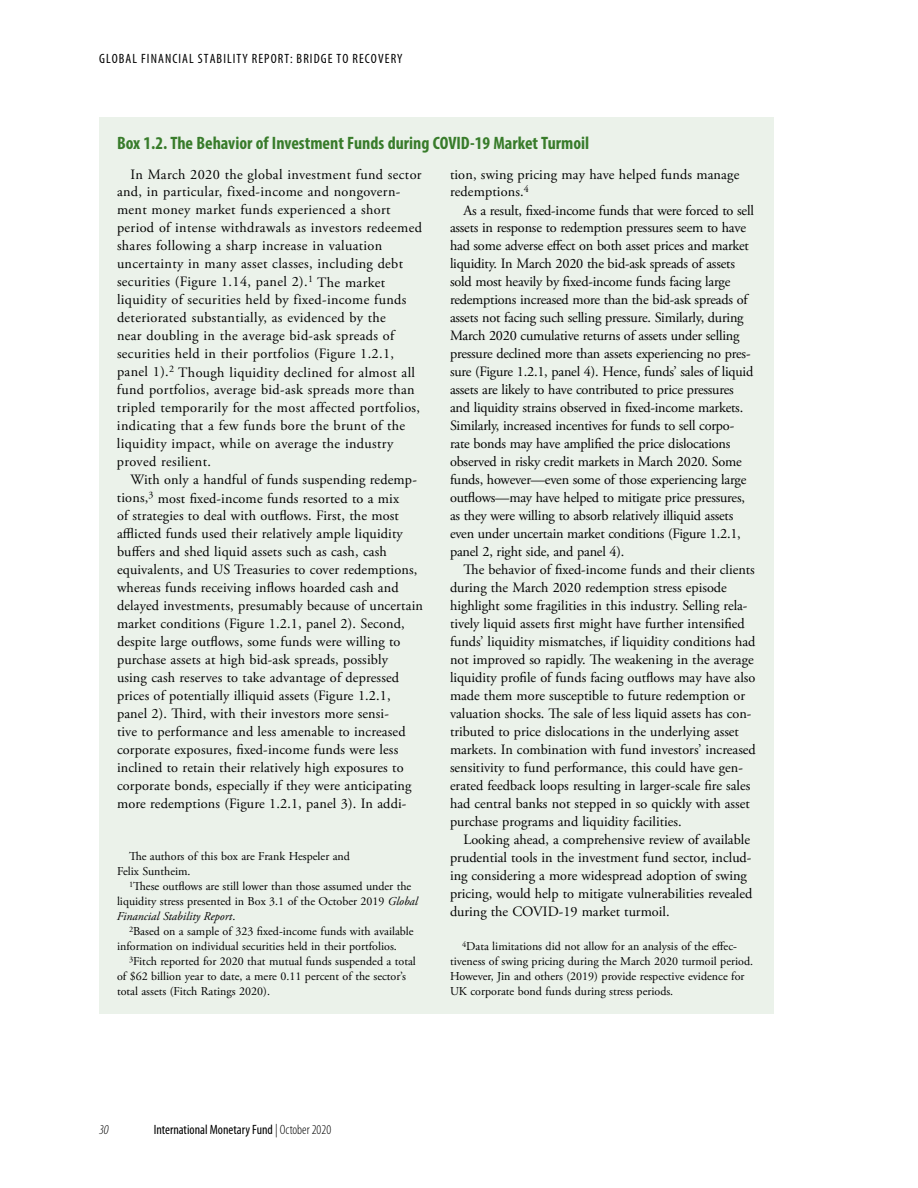
<style>
.page{position:relative;width:918px;height:1188px;background:#fff}
.page>*{position:absolute;margin:0;border:0;box-sizing:border-box;transform-origin:0 0}
.t1{font:700 condensed 18px "Myriad Pro";color:#387c2b}
.t2{font:14.25px/18px "Adobe Garamond Pro";color:#000}
.t3{font:14.25px/18px "Adobe Garamond Pro";letter-spacing:.025em;color:#000}
.t4{font:condensed 13.5px "Myriad Pro";letter-spacing:.08em;color:#000}
.t5{font:condensed 13.5px "Myriad Pro";color:#000}
.t6{font:italic 300 condensed 13.5px "Myriad Pro";color:#000}
.t7{font:12px/15px "Adobe Garamond Pro";color:#000}
.s1{font-style:italic}
.s2{font-weight:300}
</style>
<div class="page">
<div style="left:99px;top:117px;width:675px;height:896px;background:#ebf2ea"></div>
<p class="t4" style="left:99px;top:51px;width:293px">GLOBAL FINANCIAL STABILITY REPORT: Bri dge to Recovery</p>
<p class="t1" style="left:117px;top:131px;width:474px">Box 1.2. The Behavior of Investment Funds during COVID-19 Market Turmoil</p>
<p class="t3" style="left:117px;top:165px;width:306px;text-indent:14px">In March 2020 the global investment fund sector and, in particular, fixed-income and nongovern&shy;ment money market funds experienced a short period of intense withdrawals as investors redeemed shares following a sharp increase in valuation uncertainty in many asset classes, including debt securities (Figure 1.14, panel 2).<sup>1</sup> The market liquidity of securities held by fixed-income funds deteriorated substantially, as evidenced by the<br>near doubling in the average bid-ask spreads of securities held in their portfolios (Figure 1.2.1, panel 1).<sup>2</sup> Though liquidity declined for almost all fund portfolios, average bid-ask spreads more than tripled temporarily for the most affected portfolios, indicating that a few funds bore the brunt of the liquidity impact, while on average the industry proved resilient.</p>
<p class="t2" style="left:117px;top:471px;width:307px;text-indent:13px">With only a handful of funds suspending redemp&shy;tions,<sup>3</sup> most fixed-income funds resorted to a mix<br>of strategies to deal with outflows. First, the most afflicted funds used their relatively ample liquidity buffers and shed liquid assets such as cash, cash equivalents, and US Treasuries to cover redemptions, whereas funds receiving inflows hoarded cash and delayed investments, presumably because of uncertain market conditions (Figure 1.2.1, panel 2). Second, despite large outflows, some funds were willing to purchase assets at high bid-ask spreads, possibly<br>using cash reserves to take advantage of depressed prices of potentially illiquid assets (Figure 1.2.1, panel 2). Third, with their investors more sensi-<br>tive to performance and less amenable to increased corporate exposures, fixed-income funds were less inclined to retain their relatively high exposures to corporate bonds, especially if they were anticipating more redemptions (Figure 1.2.1, panel 3). In addi-</p>
<p class="t7" style="left:117px;top:849px;width:235px;text-indent:12px">The authors of this box are Frank Hespeler and<br>Felix Suntheim.</p>
<p class="t7" style="left:117px;top:879px;width:302px;text-indent:12px"><sup>1</sup>These outflows are still lower than those assumed under the liquidity stress presented in Box 3.1 of the October 2019 <span class="s1">Global<br>Financial Stability Report</span>.</p>
<p class="t7" style="left:117px;top:924px;width:298px;text-indent:12px"><sup>2</sup>Based on a sample of 323 fixed-income funds with available information on individual securities held in their portfolios.</p>
<p class="t7" style="left:117px;top:954px;width:300px;text-indent:12px"><sup>3</sup>Fitch reported for 2020 that mutual funds suspended a total of $62 billion year to date, a mere 0.11 percent of the sector’s total assets (Fitch Ratings 2020).</p>
<p class="t2" style="left:450px;top:165px;width:291px">tion, swing pricing may have helped funds manage redemptions.<sup>4</sup></p>
<p class="t2" style="left:450px;top:201px;width:305px;text-indent:13px">As a result, fixed-income funds that were forced to sell assets in response to redemption pressures seem to have had some adverse effect on both asset prices and market liquidity. In March 2020 the bid-ask spreads of assets sold most heavily by fixed-income funds facing large redemptions increased more than the bid-ask spreads of assets not facing such selling pressure. Similarly, during March 2020 cumulative returns of assets under selling pressure declined more than assets experiencing no pres&shy;sure (Figure 1.2.1, panel 4). Hence, funds’ sales of liquid assets are likely to have contributed to price pressures and liquidity strains observed in fixed-income markets.<br>Similarly, increased incentives for funds to sell corpo&shy;rate bonds may have amplified the price dislocations observed in risky credit markets in March 2020. Some funds, however—even some of those experiencing large outflows—may have helped to mitigate price pressures, as they were willing to absorb relatively illiquid assets even under uncertain market conditions (Figure 1.2.1, panel 2, right side, and panel 4).</p>
<p class="t2" style="left:450px;top:561px;width:307px;text-indent:13px">The behavior of fixed-income funds and their clients during the March 2020 redemption stress episode highlight some fragilities in this industry. Selling rela&shy;tively liquid assets first might have further intensified funds’ liquidity mismatches, if liquidity conditions had not improved so rapidly. The weakening in the average liquidity profile of funds facing outflows may have also made them more susceptible to future redemption or valuation shocks. The sale of less liquid assets has con&shy;tributed to price dislocations in the underlying asset markets. In combination with fund investors’ increased sensitivity to fund performance, this could have gen&shy;erated feedback loops resulting in larger-scale fire sales had central banks not stepped in so quickly with asset purchase programs and liquidity facilities.</p>
<p class="t2" style="left:450px;top:831px;width:304px;text-indent:13px">Looking ahead, a comprehensive review of available prudential tools in the investment fund sector, includ&shy;ing considering a more widespread adoption of swing pricing, would help to mitigate vulnerabilities revealed during the COVID-19 market turmoil.</p>
<p class="t7" style="left:450px;top:939px;width:305px;text-indent:12px"><sup>4</sup>Data limitations did not allow for an analysis of the effec&shy;tiveness of swing pricing during the March 2020 turmoil period.<br>However, Jin and others (2019) provide respective evidence for UK corporate bond funds during stress periods.</p>
<p class="t6" style="left:99px;top:1122px;width:11px">30</p>
<p class="t5" style="left:154px;top:1122px;width:179px">International Monetary Fund <span class="s2">| October 2020</span></p>
</div>
